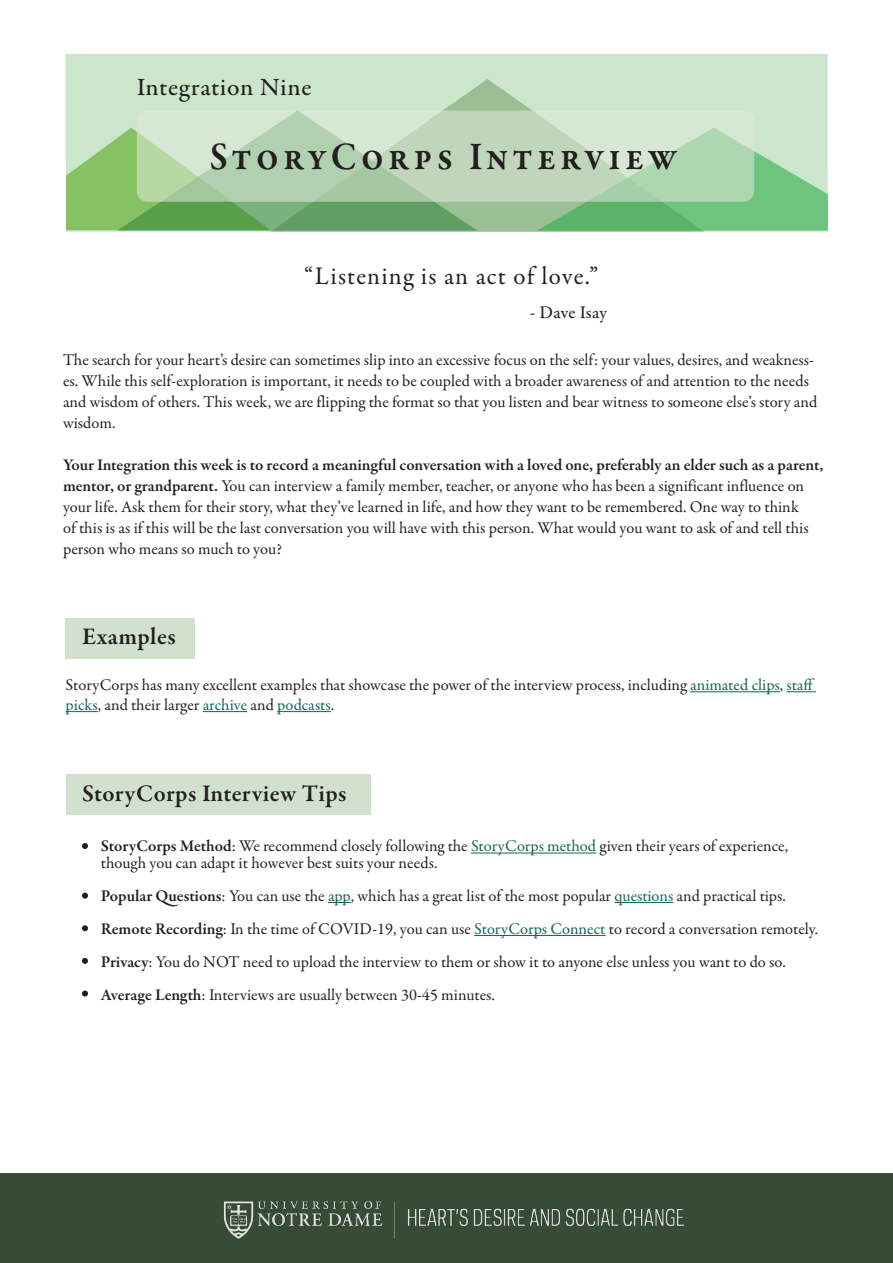
<style>
.page{position:relative;width:893px;height:1263px;background:#fff}
.page>*{position:absolute;margin:0;border:0;box-sizing:border-box;transform-origin:0 0}
.t1{font:600 39.6px "Garamond Premr Pro";letter-spacing:.115em;color:#231f20;scale:.92 1}
.t2{font:25.5px "Garamond Premr Pro";letter-spacing:.05em;color:#231f20}
.t3{font:500 25.05px "Garamond Premr Pro";letter-spacing:.025em;color:#231f20}
.t4{font:600 24.3px "Garamond Premr Pro";letter-spacing:.02em;color:#231f20}
.t5{font:500 18px "Garamond Premr Pro";letter-spacing:.01em;color:#231f20}
.t6{font:16.5px/21px "Garamond Premr Pro";color:#231f20}
.s1{font-weight:600}
.s2{color:#136456}
</style>
<div class="page">
<div style="left:65px;top:54px;width:763px;height:178px;background:#cbe6cb"></div>
<svg style="left:271px;top:79px;width:433px;height:153px"></svg>
<svg style="left:65px;top:111px;width:413px;height:120px;background:#7fb771"></svg>
<svg style="left:537px;top:128px;width:291px;height:103px"></svg>
<svg style="left:137px;top:111px;width:617px;height:91px"></svg>
<div style="left:66px;top:618px;width:129px;height:40px;background:#d2e1ce"></div>
<hr style="left:690px;top:691px;width:90px;height:1px;background:#136456">
<hr style="left:786px;top:691px;width:30px;height:1px;background:#136456">
<hr style="left:66px;top:711px;width:32px;height:1px;background:#136456">
<hr style="left:203px;top:711px;width:44px;height:1px;background:#136456">
<hr style="left:277px;top:711px;width:54px;height:1px;background:#136456">
<div style="left:66px;top:774px;width:304px;height:40px;background:#d2e1ce"></div>
<hr style="left:471px;top:853px;width:125px;height:1px;background:#136456">
<svg style="left:328px;top:902px;width:23px;height:1px"></svg>
<hr style="left:614px;top:902px;width:59px;height:1px;background:#136456">
<hr style="left:474px;top:935px;width:132px;height:1px;background:#136456">
<svg style="left:82px;top:843px;width:6px;height:6px"></svg>
<svg style="left:82px;top:893px;width:6px;height:6px"></svg>
<svg style="left:82px;top:990px;width:6px;height:6px"></svg>
<svg style="left:82px;top:925px;width:6px;height:6px"></svg>
<svg style="left:82px;top:958px;width:6px;height:6px"></svg>
<div style="left:0;top:1173px;width:893px;height:90px;background:#364c34"></div>
<img style="left:223px;top:1201px;width:461px;height:38px">
<p class="t3" style="left:137px;top:72px;width:176px">Integration Nine</p>
<p class="t1" style="left:210px;top:133px;width:510px">StoryCorps Interview</p>
<p class="t2" style="left:304px;top:260px;width:296px">“Listening is an act of love.”</p>
<p class="t5" style="left:530px;top:302px;width:79px">- Dave Isay</p>
<p class="t6" style="left:63px;top:350px;width:756px">The search for your heart’s desire can sometimes slip into an excessive focus on the self: your values, desires, and weakness&shy;es. While this self-exploration is important, it needs to be coupled with a broader awareness of and attention to the needs and wisdom of others. This week, we are flipping the format so that you listen and bear witness to someone else’s story and wisdom.</p>
<p class="t6" style="left:63px;top:455px;width:762px"><span class="s1">Your Integration this week is to record a meaningful conversation with a loved one, preferably an elder such as a parent, mentor, or grandparent.</span> You can interview a family member, teacher, or anyone who has been a significant influence on your life. Ask them for their story, what they’ve learned in life, and how they want to be remembered. One way to think<br>of this is as if this will be the last conversation you will have with this person. What would you want to ask of and tell this person who means so much to you?</p>
<p class="t4" style="left:82px;top:622px;width:95px">Examples</p>
<p class="t6" style="left:66px;top:675px;width:750px;line-height:19.8px">StoryCorps has many excellent examples that showcase the power of the interview process, including <span class="s2">animated clips</span>, <span class="s2">staff picks</span>, and their larger <span class="s2">archive</span> and <span class="s2">podcasts</span>.</p>
<p class="t4" style="left:82px;top:779px;width:266px">StoryCorps Interview Tips</p>
<p class="t6" style="left:101px;top:838px;width:689px;line-height:16.5px"><span class="s1">StoryCorps Method</span>: We recommend closely following the <span class="s2">StoryCorps method</span> given their years of experience, though you can adapt it however best suits your needs.</p>
<p class="t6" style="left:101px;top:885px;width:686px"><span class="s1">Popular Questions</span>: You can use the <span class="s2">app</span>, which has a great list of the most popular <span class="s2">questions</span> and practical tips.</p>
<p class="t6" style="left:101px;top:918px;width:719px"><span class="s1">Remote Recording</span>: In the time of COVID-19, you can use <span class="s2">StoryCorps Connect</span> to record a conversation remotely.</p>
<p class="t6" style="left:101px;top:951px;width:686px"><span class="s1">Privacy</span>: You do NOT need to upload the interview to them or show it to anyone else unless you want to do so.</p>
<p class="t6" style="left:101px;top:984px;width:395px"><span class="s1">Average Length</span>: Interviews are usually between 30-45 minutes.</p>
</div>
